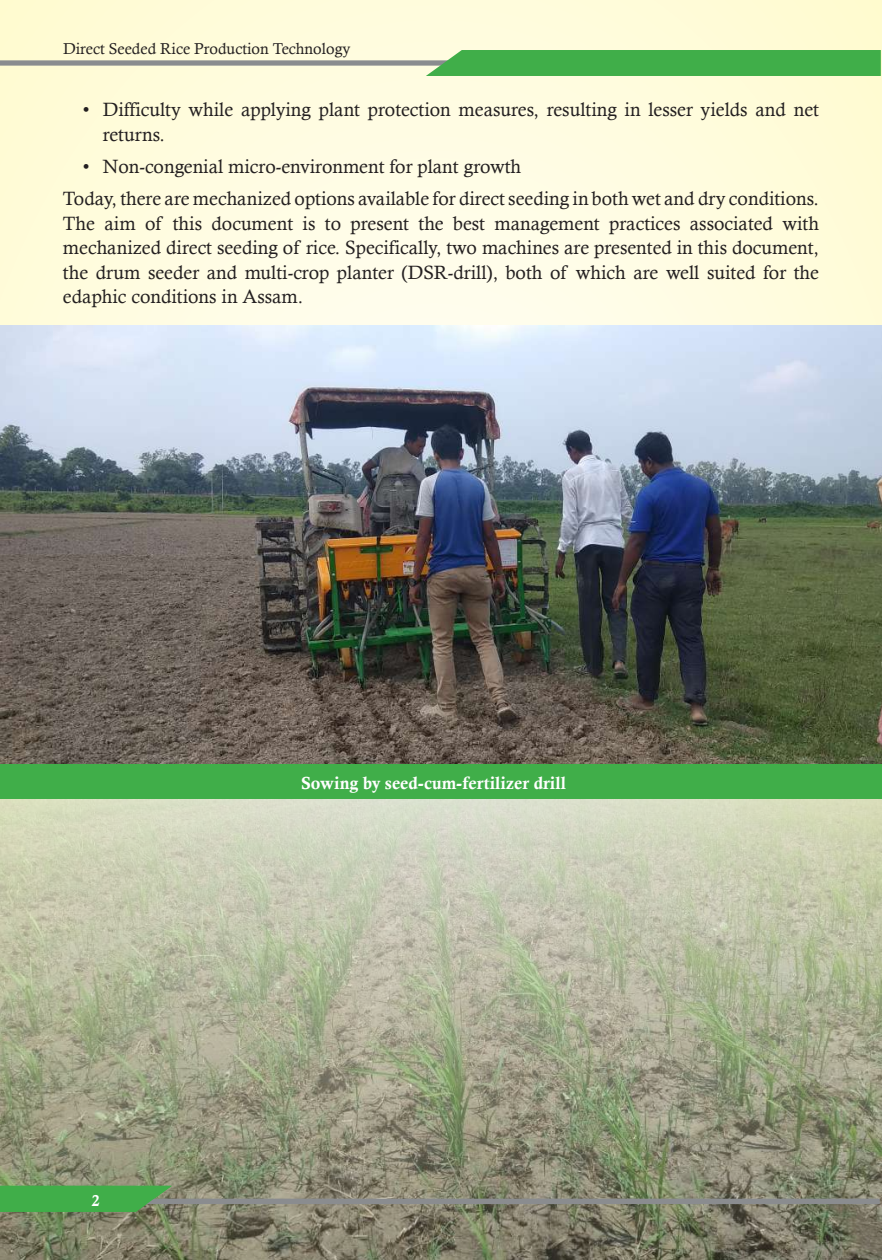
<style>
.page{position:relative;width:882px;height:1260px;background:#fffcdf}
.page>*{position:absolute;margin:0;border:0;box-sizing:border-box;transform-origin:0 0}
.t1{font:19.25px/24.5px "Calisto";color:#231f20}
.t2{font:17.5px "Calis MT Bol";color:#fff}
.t3{font:15.75px "Calisto";color:#231f20}
.t4{font:15.75px "Calis MT Bol";color:#fff}
</style>
<div class="page">
<div style="left:0;top:60px;width:513px;height:6px;background:#8a8c8f"></div>
<div style="left:426px;top:50px;width:455px;height:26px;background:#40ae49"></div>
<img style="left:0;top:799px;width:882px;height:461px">
<div style="left:0;top:763px;width:882px;height:36px;background:#40ae49"></div>
<img style="left:0;top:326px;width:882px;height:437px">
<div style="left:113px;top:1199px;width:767px;height:5px;background:#8a8c8f"></div>
<svg style="left:0;top:1186px;width:172px;height:26px;background:#46a94c"></svg>
<p class="t3" style="left:63px;top:39px;width:289px">Direct Seeded Rice Production Technology</p>
<p class="t1" style="left:103px;top:97px;width:718px;text-indent:-20px">• Difficulty while applying plant protection measures, resulting in lesser yields and net returns.</p>
<p class="t1" style="left:63px;top:150px;width:758px;line-height:32.4px;text-indent:20px">• Non-congenial micro-environment for plant growth<br>Today, there are mechanized options available for direct seeding in both wet and dry conditions.</p>
<p class="t1" style="left:63px;top:211px;width:758px;text-align:justify">The aim of this document is to present the best management practices associated with mechanized direct seeding of rice. Specifically, two machines are presented in this document, the drum seeder and multi-crop planter (DSR-drill), both of which are well suited for the edaphic conditions in Assam.</p>
<p class="t4" style="left:92px;top:1191px;width:10px">2</p>
<p class="t2" style="left:301px;top:773px;width:266px">Sowing by seed-cum-fertilizer drill</p>
</div>
